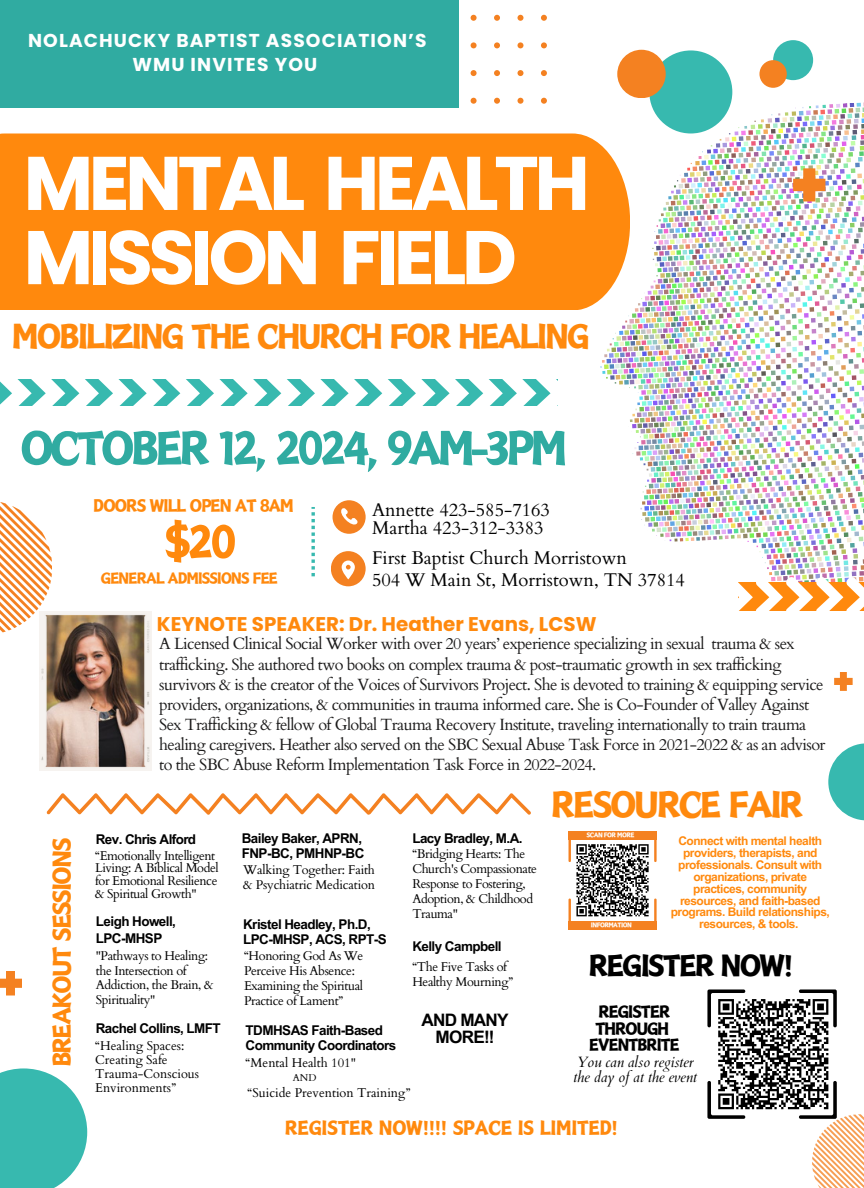
<style>
.page{position:relative;width:864px;height:1188px;background:#fff}
.page>*{position:absolute;margin:0;border:0;box-sizing:border-box;transform-origin:0 0}
.t1{font:700 75.9px/74.2px "Poppins";letter-spacing:-.06em;color:#fff}
.t2{font:52.35px "Canva Mountains And Seas";letter-spacing:-.09em;color:#30aba1}
.t3{font:51.9px "Canva Mountains And Seas";color:#ff890d}
.t4{font:41.1px "Canva Mountains And Seas";letter-spacing:-.075em;color:#ff890d}
.t5{font:38.25px "Canva Mountains And Seas";letter-spacing:-.075em;color:#ff890d}
.t6{font:33.75px "Canva Mountains And Seas";letter-spacing:-.075em;color:#000}
.t7{font:28.35px "Canva Mountains And Seas";letter-spacing:-.075em;color:#ff890d}
.t8{font:22.35px "Canva Mountains And Seas";letter-spacing:-.04em;color:#ff890d}
.t9{font:700 19.8px "Poppins";color:#ff890d}
.t10{font:19.5px "Canva Mountains And Seas";letter-spacing:-.075em;color:#ff890d}
.t11{font:19.2px/16.8px "Canva Mountains And Seas";letter-spacing:-.075em;color:#000}
.t12{font:18.9px "Canva Mountains And Seas";letter-spacing:-.075em;color:#000}
.t13{font:700 18.6px/23.4px "Poppins";letter-spacing:.06em;color:#fff;text-align:center}
.t14{font:18.45px/18px "Cardo";color:#000}
.t15{font:17.55px "Canva Mountains And Seas";letter-spacing:-.075em;color:#ff890d}
.t16{font:700 17.1px/16.8px "Arial MT Pro";letter-spacing:-.045em;color:#000;text-align:center}
.t17{font:16.35px/20.2px "Cardo";letter-spacing:-.035em;color:#1c1b1b}
.t18{font:italic 15px/14.9px "Cardo";letter-spacing:-.015em;color:#000}
.t19{font:700 13.5px/14.9px "Arial MT Pro";letter-spacing:-.04em;color:#000}
.t20{font:12.75px/14.9px "Cardo";letter-spacing:-.03em;color:#000}
.t21{font:12.75px/13.8px "Cardo";color:#000}
.t22{font:700 12px/12px "Arial MT Pro";letter-spacing:-.04em;color:#ff890d;text-align:center}
.t23{font:9.9px "Cardo";color:#000}
.t24{font:7.5px "Canva Mountains And Seas";letter-spacing:-.075em;color:#fff}
</style>
<div class="page">
<svg style="left:812px;top:1114px;width:52px;height:74px"></svg>
<svg style="left:471px;top:15px;width:76px;height:89px"></svg>
<svg style="left:0;top:971px;width:22px;height:24px"></svg>
<div style="left:0;top:0;width:458px;height:108px;background:#30aba1"></div>
<svg style="left:0;top:502px;width:52px;height:133px"></svg>
<div style="left:0;top:1068px;width:87px;height:120px;background:#37b9af"></div>
<div style="left:333px;top:500px;width:33px;height:34px;background:#f48121;border-radius:50%"></div>
<svg style="left:341px;top:508px;width:17px;height:17px"></svg>
<div style="left:331px;top:551px;width:35px;height:35px;background:#f48121;border-radius:50%"></div>
<svg style="left:342px;top:561px;width:13px;height:18px"></svg>
<div style="left:773px;top:40px;width:40px;height:40px;background:#37b9af;border-radius:50%"></div>
<div style="left:759px;top:60px;width:28px;height:28px;background:#f48121;border-radius:50%"></div>
<div style="left:0;top:133px;width:600px;height:177px;background:#ff890d"></div>
<svg style="left:0;top:379px;width:558px;height:27px"></svg>
<img style="left:40px;top:611px;width:111px;height:159px">
<img style="left:600px;top:102px;width:264px;height:509px">
<svg style="left:828px;top:743px;width:36px;height:77px;fill:#37b9af"></svg>
<div style="left:649px;top:50px;width:83px;height:83px;background:#37b9af;border-radius:50%"></div>
<div style="left:617px;top:50px;width:49px;height:48px;background:#f48121;border-radius:50%"></div>
<svg style="left:834px;top:672px;width:19px;height:19px"></svg>
<svg style="left:47px;top:793px;width:484px;height:22px"></svg>
<div style="left:569px;top:831px;width:88px;height:9px;background:#f48121"></div>
<div style="left:569px;top:921px;width:88px;height:8px;background:#f48121"></div>
<svg style="left:569px;top:840px;width:87px;height:81px"></svg>
<svg style="left:312px;top:507px;width:3px;height:69px"></svg>
<svg style="left:707px;top:989px;width:130px;height:130px"></svg>
<p class="t13" style="left:28px;top:29px;width:400px">NOLACHUCKY BAPTIST ASSOCIATION’S<br>WMU INVITES YOU</p>
<p class="t1" style="left:24px;top:146px;width:568px">MENTAL HEALTH<br>MISSION FIELD</p>
<p class="t5" style="left:12px;top:316px;width:580px">MOBILIZING THE CHURCH FOR HEALING</p>
<p class="t2" style="left:20px;top:421px;width:550px">OCTOBER 12, 2024, 9AM-3PM</p>
<p class="t10" style="left:93px;top:495px;width:202px">DOORS WILL OPEN AT 8AM</p>
<h2 class="t3" style="left:164px;top:515px;width:75px">$20</h2>
<p class="t15" style="left:101px;top:569px;width:179px">GENERAL ADMISSIONS FEE</p>
<p class="t14" style="left:372px;top:501px;width:179px">Annette 423-585-7163<br>Martha 423-312-3383</p>
<p class="t14" style="left:372px;top:549px;width:256px">First Baptist Church Morristown</p>
<p class="t14" style="left:372px;top:571px;width:314px">504 W Main St, Morristown, TN 37814</p>
<h3 class="t9" style="left:157px;top:610px;width:441px">KEYNOTE SPEAKER: Dr. Heather Evans, LCSW</h3>
<h1 class="t17" style="left:159px;top:634px;width:668px">A Licensed Clinical Social Worker with over 20 years’ experience specializing in sexual trauma &amp; sex trafficking. She authored two books on complex trauma &amp; post-traumatic growth in sex trafficking survivors &amp; is the creator of the Voices of Survivors Project. She is devoted to training &amp; equipping service providers, organizations, &amp; communities in trauma informed care. She is Co-Founder of Valley Against Sex Trafficking &amp; fellow of Global Trauma Recovery Institute, traveling internationally to train trauma healing caregivers. Heather also served on the SBC Sexual Abuse Task Force in 2021-2022 &amp; as an advisor to the SBC Abuse Reform Implementation Task Force in 2022-2024.</h1>
<p class="t7" style="left:47px;top:1067px;width:231px;rotate:-90deg">BREAKOUT SESSIONS</p>
<p class="t19" style="left:96px;top:833px;width:102px">Rev. Chris Alford</p>
<p class="t20" style="left:95px;top:849px;width:125px;line-height:12.8px">“Emotionally Intelligent<br>Living: A Biblical Model for Emotional Resilience &amp; Spiritual Growth"</p>
<p class="t19" style="left:96px;top:916px;width:82px">Leigh Howell,</p>
<p class="t19" style="left:96px;top:933px;width:68px">LPC-MHSP</p>
<p class="t20" style="left:96px;top:948px;width:119px">"Pathways to Healing: the Intersection of<br>Addiction, the Brain, &amp;<br>Spirituality"</p>
<p class="t19" style="left:96px;top:1022px;width:126px">Rachel Collins, LMFT</p>
<p class="t21" style="left:95px;top:1040px;width:91px">“Healing Spaces:</p>
<p class="t21" style="left:95px;top:1053px;width:74px">Creating Safe</p>
<p class="t21" style="left:95px;top:1067px;width:105px">Trauma-Conscious<br>Environments”</p>
<p class="t4" style="left:551px;top:783px;width:255px">RESOURCE FAIR</p>
<p class="t24" style="left:587px;top:831px;width:49px">SCAN FOR MORE</p>
<p class="t19" style="left:242px;top:833px;width:124px">Bailey Baker, APRN,<br>FNP-BC, PMHNP-BC</p>
<p class="t19" style="left:412px;top:833px;width:112px">Lacy Bradley, M.A.</p>
<p class="t20" style="left:412px;top:847px;width:126px">“Bridging Hearts: The<br>Church's Compassionate<br>Response to Fostering,<br>Adoption, &amp; Childhood<br>Trauma"</p>
<p class="t19" style="left:412px;top:940px;width:91px">Kelly Campbell</p>
<h3 class="t20" style="left:412px;top:959px;width:102px">“The Five Tasks of<br>Healthy Mourning”</h3>
<p class="t22" style="left:671px;top:836px;width:161px">Connect with mental health providers, therapists, and professionals. Consult with organizations, private practices, community resources, and faith-based programs. Build relationships, resources, &amp; tools.</p>
<p class="t20" style="left:243px;top:863px;width:133px">Walking Together: Faith &amp; Psychiatric Medication</p>
<p class="t19" style="left:243px;top:918px;width:129px">Kristel Headley, Ph.D,</p>
<p class="t24" style="left:591px;top:921px;width:42px">INFORMATION</p>
<p class="t19" style="left:243px;top:933px;width:145px">LPC-MHSP, ACS, RPT-S</p>
<p class="t20" style="left:244px;top:949px;width:121px">“Honoring God As We<br>Perceive His Absence:<br>Examining the Spiritual<br>Practice of Lament”</p>
<p class="t19" style="left:246px;top:1025px;width:152px">TDMHSAS Faith-Based<br>Community Coordinators</p>
<p class="t21" style="left:247px;top:1086px;width:164px">“Suicide Prevention Training”</p>
<h5 class="t6" style="left:588px;top:948px;width:207px">REGISTER NOW!</h5>
<p class="t11" style="left:595px;top:1003px;width:77px">REGISTER<br>THROUGH</p>
<p class="t12" style="left:589px;top:1035px;width:92px">EVENTBRITE</p>
<p class="t18" style="left:573px;top:1055px;width:125px">You can also register the day of at the event</p>
<h2 class="t16" style="left:422px;top:1014px;width:89px">AND MANY<br>MORE!!</h2>
<p class="t21" style="left:246px;top:1056px;width:112px">“Mental Health 101"</p>
<p class="t23" style="left:293px;top:1071px;width:25px">AND</p>
<p class="t8" style="left:284px;top:1116px;width:335px">REGISTER NOW!!!! SPACE IS LIMITED!</p>
</div>
